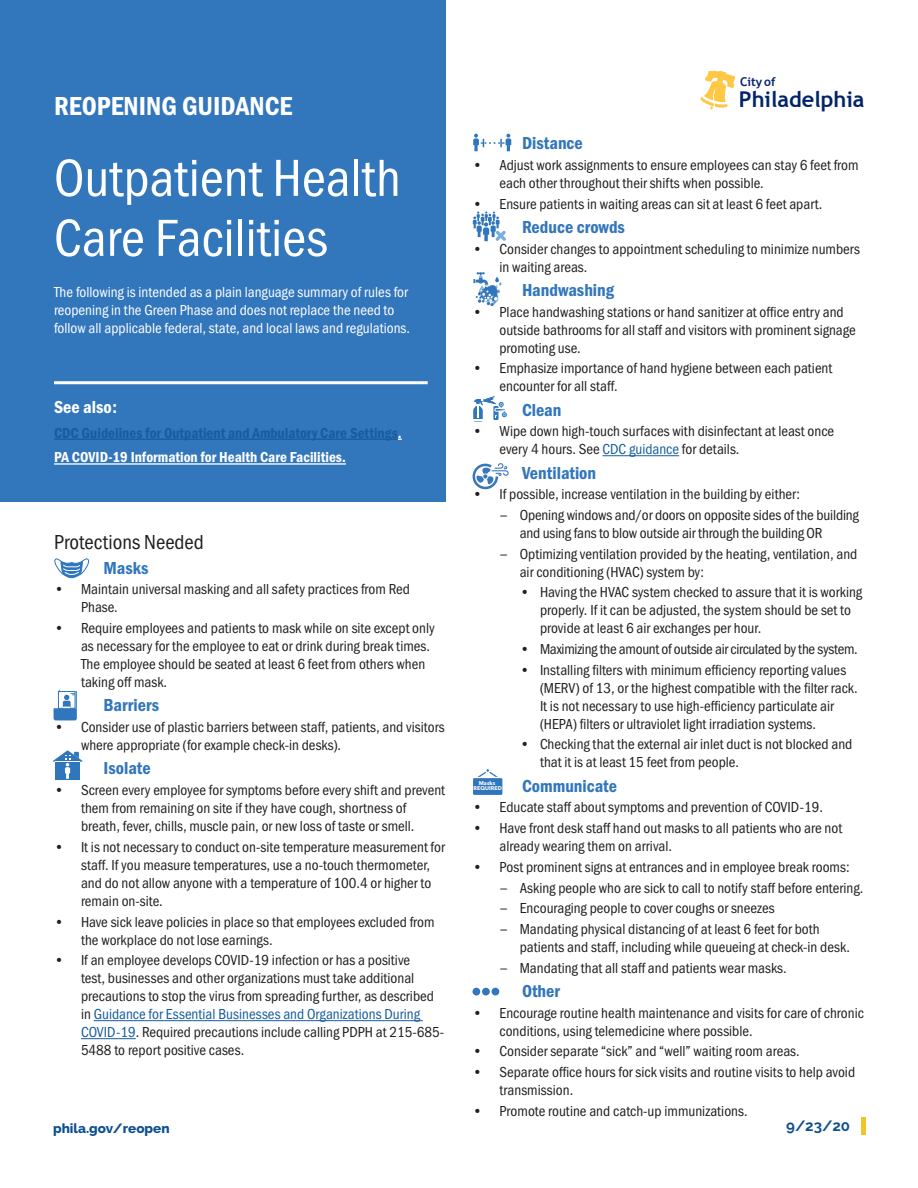
<style>
.page{position:relative;width:918px;height:1188px;background:#fff}
.page>*{position:absolute;margin:0;border:0;box-sizing:border-box;transform-origin:0 0}
.t1{font:54px/60px "Franklin Gothic URW Con Boo";color:#fff}
.t2{font:27px "Franklin Gothic URW Con Dem";color:#fff}
.t3{font:700 21.75px "Trebuchet MS";color:#002369}
.t4{font:21px "Franklin Gothic URW Con Boo";color:#231f20}
.t5{font:18px "Franklin Gothic URW Con Dem";color:#3276bc}
.t6{font:18px "Franklin Gothic URW Con Dem";color:#fff}
.t7{font:15px/18px "Franklin Gothic URW Con Boo";color:#231f20}
.t8{font:15px/18px "Franklin Gothic URW Con Boo";color:#fff}
.t9{font:15px "Franklin Gothic URW Con Boo";letter-spacing:-.02em;color:#231f20}
.t10{font:15px "Franklin Gothic URW Con Dem";color:#175d9e}
.t11{font:15px "Franklin Gothic URW Con Dem";color:#fff}
.t12{font:700 15px "Raleway";color:#0e508f}
.t13{font:800 13.5px "Raleway";color:#0e508f}
.t14{font:700 12.15px "Trebuchet MS";color:#002369}
.t15{font:700 5.4px/5.4px "Avenir Next";color:#fff;text-align:center}
.s1{color:#fff}
.s2{color:#175d9e}
.s3{font-family:"Raleway"}
</style>
<div class="page">
<hr style="left:861px;top:1117px;width:4px;height:18px;background:#f1c527">
<svg style="left:700px;top:71px;width:35px;height:39px"></svg>
<div style="left:0;top:0;width:446px;height:501px;background:#3276bc"></div>
<hr style="left:54px;top:439px;width:344px;height:1px;background:#175d9e">
<hr style="left:54px;top:463px;width:292px;height:2px;background:#fff">
<hr style="left:94px;top:1020px;width:329px;height:1px;background:#175d9e">
<hr style="left:81px;top:1038px;width:55px;height:1px;background:#175d9e">
<hr style="left:603px;top:455px;width:76px;height:1px;background:#175d9e">
<hr style="left:54px;top:381px;width:374px;height:3px;background:#fff">
<svg style="left:54px;top:558px;width:35px;height:21px"></svg>
<svg style="left:473px;top:134px;width:38px;height:17px"></svg>
<svg style="left:473px;top:212px;width:33px;height:29px"></svg>
<div style="left:55px;top:761px;width:25px;height:19px;background:#3076bc"></div>
<svg style="left:53px;top:750px;width:30px;height:29px"></svg>
<svg style="left:54px;top:690px;width:23px;height:30px"></svg>
<svg style="left:473px;top:396px;width:34px;height:26px"></svg>
<svg style="left:478px;top:769px;width:20px;height:8px"></svg>
<div style="left:473px;top:778px;width:29px;height:17px;background:#3076bc"></div>
<svg style="left:473px;top:463px;width:36px;height:27px"></svg>
<svg style="left:473px;top:272px;width:29px;height:34px"></svg>
<div style="left:473px;top:988px;width:7px;height:7px;background:#3276bc;border-radius:50%"></div>
<div style="left:482px;top:988px;width:8px;height:7px;background:#3276bc;border-radius:50%"></div>
<div style="left:492px;top:988px;width:7px;height:7px;background:#3276bc;border-radius:50%"></div>
<p class="t2" style="left:54px;top:88px;width:240px">REOPENING GUIDANCE</p>
<p class="t1" style="left:54px;top:147px;width:348px">Outpatient Health<br>Care Facilities</p>
<p class="t8" style="left:54px;top:283px;width:358px">The following is intended as a plain language summary of rules for reopening in the Green Phase and does not replace the need to follow all applicable federal, state, and local laws and regulations.</p>
<p class="t6" style="left:54px;top:395px;width:65px">See also:</p>
<p class="t10" style="left:54px;top:423px;width:349px">CDC Guidelines for Outpatient and Ambulatory Care Settings<span class="s1">.</span></p>
<p class="t11" style="left:54px;top:447px;width:294px">PA COVID-19 Information for Health Care Facilities.</p>
<p class="t4" style="left:54px;top:529px;width:151px">Protections Needed</p>
<p class="t5" style="left:104px;top:556px;width:46px">Masks</p>
<p class="t7" style="left:81px;top:580px;width:331px;text-indent:-27px">• Maintain universal masking and all safety practices from Red<br>Phase.</p>
<p class="t7" style="left:81px;top:619px;width:355px;text-indent:-27px">• Require employees and patients to mask while on site except only as necessary for the employee to eat or drink during break times.<br>The employee should be seated at least 6 feet from others when taking off mask.</p>
<p class="t5" style="left:104px;top:693px;width:57px">Barriers</p>
<p class="t7" style="left:81px;top:718px;width:365px;text-indent:-27px">• Consider use of plastic barriers between staff, patients, and visitors where appropriate (for example check-in desks).</p>
<p class="t5" style="left:104px;top:756px;width:49px">Isolate</p>
<p class="t7" style="left:81px;top:781px;width:366px;text-indent:-27px">• Screen every employee for symptoms before every shift and prevent them from remaining on site if they have cough, shortness of breath, fever, chills, muscle pain, or new loss of taste or smell.</p>
<p class="t7" style="left:81px;top:838px;width:365px;text-indent:-27px">• It is not necessary to conduct on-site temperature measurement for staff. If you measure temperatures, use a no-touch thermometer, and do not allow anyone with a temperature of 100.4 or higher to remain on-site.</p>
<p class="t7" style="left:81px;top:912px;width:355px;text-indent:-27px">• Have sick leave policies in place so that employees excluded from the workplace do not lose earnings.</p>
<p class="t7" style="left:81px;top:951px;width:365px;text-indent:-27px">• If an employee develops COVID-19 infection or has a positive<br>test, businesses and other organizations must take additional precautions to stop the virus from spreading further, as described in <span class="s2">Guidance for Essential Businesses and Organizations During COVID-19</span>. Required precautions include calling PDPH at 215-685- 5488 to report positive cases.</p>
<p class="t14" style="left:740px;top:74px;width:37px">City of</p>
<h3 class="t3" style="left:739px;top:86px;width:127px">Philadelphia</h3>
<p class="t5" style="left:522px;top:131px;width:62px">Distance</p>
<p class="t7" style="left:500px;top:156px;width:361px;text-indent:-27px">• Adjust work assignments to ensure employees can stay 6 feet from each other throughout their shifts when possible.</p>
<p class="t7" style="left:472px;top:194px;width:351px">• Ensure patients in waiting areas can sit at least 6 feet apart.</p>
<p class="t5" style="left:522px;top:215px;width:105px">Reduce crowds</p>
<p class="t7" style="left:500px;top:239px;width:362px;text-indent:-27px">• Consider changes to appointment scheduling to minimize numbers in waiting areas.</p>
<p class="t5" style="left:522px;top:278px;width:93px">Handwashing</p>
<p class="t7" style="left:500px;top:302px;width:358px;text-indent:-27px">• Place handwashing stations or hand sanitizer at office entry and outside bathrooms for all staff and visitors with prominent signage promoting use.</p>
<p class="t7" style="left:500px;top:359px;width:334px;text-indent:-27px">• Emphasize importance of hand hygiene between each patient encounter for all staff.</p>
<p class="t5" style="left:522px;top:398px;width:41px">Clean</p>
<p class="t7" style="left:500px;top:422px;width:336px;text-indent:-27px">• Wipe down high-touch surfaces with disinfectant at least once every 4 hours. See <span class="s2">CDC guidance</span> for details.</p>
<p class="t5" style="left:522px;top:461px;width:76px">Ventilation</p>
<p class="t7" style="left:472px;top:485px;width:329px">• If possible, increase ventilation in the building by either:</p>
<p class="t7" style="left:520px;top:506px;width:341px;text-indent:-20px"><span class="s3">–</span> Opening windows and/or doors on opposite sides of the building and using fans to blow outside air through the building OR</p>
<p class="t7" style="left:520px;top:544px;width:339px;text-indent:-20px"><span class="s3">–</span> Optimizing ventilation provided by the heating, ventilation, and air conditioning (HVAC) system by:</p>
<p class="t7" style="left:540px;top:583px;width:324px;text-indent:-20px">• Having the HVAC system checked to assure that it is working properly. If it can be adjusted, the system should be set to provide at least 6 air exchanges per hour.</p>
<p class="t9" style="left:520px;top:640px;width:340px">• Maximizing the amount of outside air circulated by the system.</p>
<p class="t7" style="left:540px;top:661px;width:319px;text-indent:-20px">• Installing filters with minimum efficiency reporting values (MERV) of 13, or the highest compatible with the filter rack.<br>It is not necessary to use high-efficiency particulate air (HEPA) filters or ultraviolet light irradiation systems.</p>
<p class="t7" style="left:540px;top:735px;width:314px;text-indent:-20px">• Checking that the external air inlet duct is not blocked and that it is at least 15 feet from people.</p>
<p class="t5" style="left:522px;top:774px;width:97px">Communicate</p>
<p class="t7" style="left:472px;top:798px;width:352px">• Educate staff about symptoms and prevention of COVID-19.</p>
<p class="t7" style="left:500px;top:819px;width:344px;text-indent:-27px">• Have front desk staff hand out masks to all patients who are not already wearing them on arrival.</p>
<p class="t7" style="left:472px;top:858px;width:379px">• Post prominent signs at entrances and in employee break rooms:</p>
<p class="t7" style="left:500px;top:878px;width:365px"><span class="s3">–</span> Asking people who are sick to call to notify staff before entering.</p>
<p class="t7" style="left:500px;top:899px;width:277px"><span class="s3">–</span> Encouraging people to cover coughs or sneezes</p>
<p class="t7" style="left:520px;top:920px;width:332px;text-indent:-20px"><span class="s3">–</span> Mandating physical distancing of at least 6 feet for both patients and staff, including while queueing at check-in desk.</p>
<p class="t7" style="left:500px;top:958px;width:289px"><span class="s3">–</span> Mandating that all staff and patients wear masks.</p>
<p class="t5" style="left:522px;top:979px;width:40px">Other</p>
<p class="t7" style="left:500px;top:1003px;width:366px;text-indent:-27px">• Encourage routine health maintenance and visits for care of chronic conditions, using telemedicine where possible.</p>
<p class="t7" style="left:472px;top:1042px;width:329px">• Consider separate “sick” and “well” waiting room areas.</p>
<p class="t7" style="left:500px;top:1063px;width:357px;text-indent:-27px">• Separate office hours for sick visits and routine visits to help avoid transmission.</p>
<p class="t7" style="left:472px;top:1102px;width:277px">• Promote routine and catch-up immunizations.</p>
<p class="t15" style="left:474px;top:780px;width:30px">Masks<br>REQUIRED</p>
<p class="t13" style="left:53px;top:1120px;width:118px">phila.gov/reopen</p>
<p class="t12" style="left:786px;top:1118px;width:65px">9/23/20</p>
</div>
